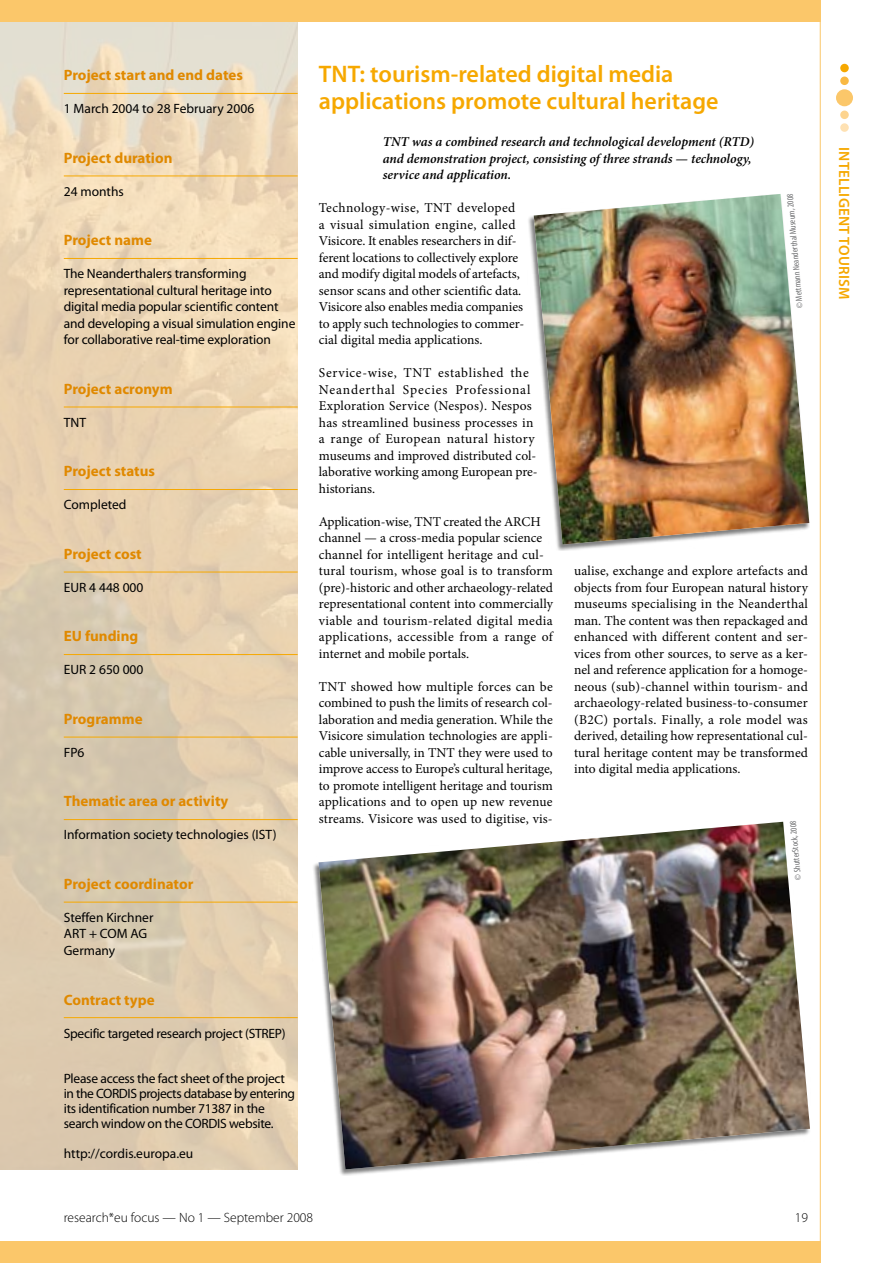
<style>
.page{position:relative;width:893px;height:1263px;background:#fff}
.page>*{position:absolute;margin:0;border:0;box-sizing:border-box;transform-origin:0 0}
.t1{font:600 24px/27px "Myriad Pro";color:#f6a800}
.t2{font:700 15px "Myriad Pro";color:#e08900}
.t3{font:600 15px "Myriad Pro";letter-spacing:.02em;color:#f6a800}
.t4{font:13.5px/16.5px "Minion Pro";letter-spacing:.005em;color:#000}
.t5{font:13.5px/16.5px "Myriad Pro";letter-spacing:-.01em;color:#000}
.t6{font:italic 600 13.5px/16.5px "Minion Pro";letter-spacing:-.005em;color:#000}
.t7{font:300 13.5px "Myriad Pro";color:#000}
.t8{font:condensed 9px "Myriad Pro";color:#707173}
</style>
<div class="page">
<img style="left:0;top:21px;width:298px;height:1148px">
<div style="left:527px;top:194px;width:283px;height:357px;background:#000;opacity:.5"></div>
<img style="left:534px;top:194px;width:275px;height:351px">
<hr style="left:64px;top:93px;width:234px;height:1px;background:#f6a800">
<hr style="left:64px;top:176px;width:234px;height:1px;background:#f6a800">
<hr style="left:64px;top:258px;width:234px;height:1px;background:#f6a800">
<hr style="left:64px;top:407px;width:234px;height:1px;background:#f6a800">
<hr style="left:64px;top:489px;width:234px;height:1px;background:#f6a800">
<hr style="left:64px;top:572px;width:234px;height:1px;background:#f6a800">
<hr style="left:64px;top:654px;width:234px;height:1px;background:#f6a800">
<hr style="left:64px;top:737px;width:234px;height:1px;background:#f6a800">
<hr style="left:64px;top:819px;width:234px;height:1px;background:#f6a800">
<hr style="left:64px;top:902px;width:234px;height:1px;background:#f6a800">
<hr style="left:64px;top:1017px;width:234px;height:1px;background:#f6a800">
<div style="left:312px;top:821px;width:499px;height:354px;background:#000;opacity:.5"></div>
<img style="left:319px;top:822px;width:491px;height:347px">
<div style="left:0;top:0;width:820px;height:21px;background:#fbc76a"></div>
<div style="left:0;top:1242px;width:820px;height:21px;background:#fbc76a"></div>
<hr style="left:820px;top:0;width:1px;height:1263px;background:#fbc76a">
<div style="left:836px;top:89px;width:17px;height:17px;background:#fbc76a;border-radius:50%"></div>
<div style="left:840px;top:64px;width:9px;height:8px;background:#f6a800;border-radius:50%"></div>
<div style="left:840px;top:77px;width:9px;height:8px;background:#f9b943;border-radius:50%"></div>
<div style="left:840px;top:111px;width:9px;height:8px;background:#fdd48f;border-radius:50%"></div>
<div style="left:840px;top:123px;width:9px;height:9px;background:#fee1b3;border-radius:50%"></div>
<p class="t2" style="left:64px;top:65px;width:181px">Project start and end dates</p>
<p class="t5" style="left:64px;top:100px;width:192px">1 March 2004 to 28 February 2006</p>
<p class="t2" style="left:64px;top:148px;width:110px">Project duration</p>
<p class="t5" style="left:64px;top:183px;width:62px">24 months</p>
<p class="t2" style="left:64px;top:230px;width:90px">Project name</p>
<p class="t5" style="left:64px;top:265px;width:233px">The Neanderthalers transforming representational cultural heritage into digital media popular scientific content and developing a visual simulation engine for collaborative real-time exploration</p>
<p class="t2" style="left:64px;top:379px;width:110px">Project acronym</p>
<p class="t5" style="left:64px;top:414px;width:24px">TNT</p>
<p class="t2" style="left:64px;top:461px;width:93px">Project status</p>
<p class="t5" style="left:64px;top:496px;width:64px">Completed</p>
<p class="t2" style="left:64px;top:544px;width:79px">Project cost</p>
<p class="t5" style="left:64px;top:579px;width:81px">EUR 4 448 000</p>
<p class="t2" style="left:64px;top:627px;width:76px">EU funding</p>
<p class="t5" style="left:64px;top:661px;width:81px">EUR 2 650 000</p>
<p class="t2" style="left:64px;top:709px;width:80px">Programme</p>
<p class="t5" style="left:64px;top:744px;width:22px">FP6</p>
<p class="t2" style="left:64px;top:792px;width:166px">Thematic area or activity</p>
<p class="t5" style="left:64px;top:826px;width:215px">Information society technologies (IST)</p>
<p class="t2" style="left:64px;top:874px;width:131px">Project coordinator</p>
<p class="t5" style="left:64px;top:909px;width:91px">Steffen Kirchner<br>ART + COM AG<br>Germany</p>
<p class="t2" style="left:64px;top:990px;width:92px">Contract type</p>
<p class="t5" style="left:64px;top:1024px;width:223px">Specific targeted research project (STREP)</p>
<p class="t5" style="left:64px;top:1070px;width:233px;line-height:15px">Please access the fact sheet of the project in the CORDIS projects database by entering its identification number 71387 in the search window on the CORDIS website.</p>
<p class="t5" style="left:64px;top:1144px;width:131px">http://cordis.europa.eu</p>
<h1 class="t1" style="left:319px;top:60px;width:401px">TNT: tourism-related digital media applications promote cultural heritage</h1>
<p class="t6" style="left:383px;top:134px;width:373px">TNT was a combined research and technological development (RTD) and demonstration project, consisting of three strands — technology, service and application.</p>
<p class="t4" style="left:319px;top:200px;width:207px">Technology-wise, TNT developed a visual simulation engine, called Visicore. It enables researchers in dif&shy;ferent locations to collectively explore and modify digital models of artefacts, sensor scans and other scientific data.<br>Visicore also enables media companies to apply such technologies to commer&shy;cial digital media applications.</p>
<p class="t4" style="left:319px;top:365px;width:220px">Service-wise, TNT established the Neanderthal Species Professional Exploration Service (Nespos). Nespos has streamlined business processes in a range of European natural history museums and improved distributed col&shy;laborative working among European pre&shy;historians.</p>
<p class="t4" style="left:319px;top:513px;width:236px">Application-wise, TNT created the ARCH channel — a cross-media popular science channel for intelligent heritage and cul&shy;tural tourism, whose goal is to transform (pre)-historic and other archaeology-related representational content into commercially viable and tourism-related digital media applications, accessible from a range of internet and mobile portals.</p>
<p class="t4" style="left:319px;top:678px;width:235px;text-align:justify">TNT showed how multiple forces can be combined to push the limits of research col&shy;laboration and media generation. While the Visicore simulation technologies are appli&shy;cable universally, in TNT they were used to improve access to Europe’s cultural heritage, to promote intelligent heritage and tourism applications and to open up new revenue streams. Visicore was used to digitise, vis-</p>
<p class="t8" style="left:794px;top:309px;width:117px;rotate:-95deg">© Mettmann Neanderthal Museum, 2008</p>
<p class="t4" style="left:574px;top:563px;width:235px;text-align:justify">ualise, exchange and explore artefacts and objects from four European natural history museums specialising in the Neanderthal man. The content was then repackaged and enhanced with different content and ser&shy;vices from other sources, to serve as a ker&shy;nel and reference application for a homoge&shy;neous (sub)-channel within tourism- and archaeology-related business-to-consumer (B2C) portals. Finally, a role model was derived, detailing how representational cul&shy;tural heritage content may be transformed into digital media applications.</p>
<p class="t8" style="left:793px;top:880px;width:61px;rotate:-95deg">© ShutterStock, 2008</p>
<p class="t7" style="left:64px;top:1210px;width:251px">research*eu focus — No 1 — September 2008</p>
<p class="t7" style="left:795px;top:1210px;width:15px">19</p>
<p class="t3" style="left:854px;top:147px;width:154px;rotate:90deg">Intelligent tourism</p>
</div>
